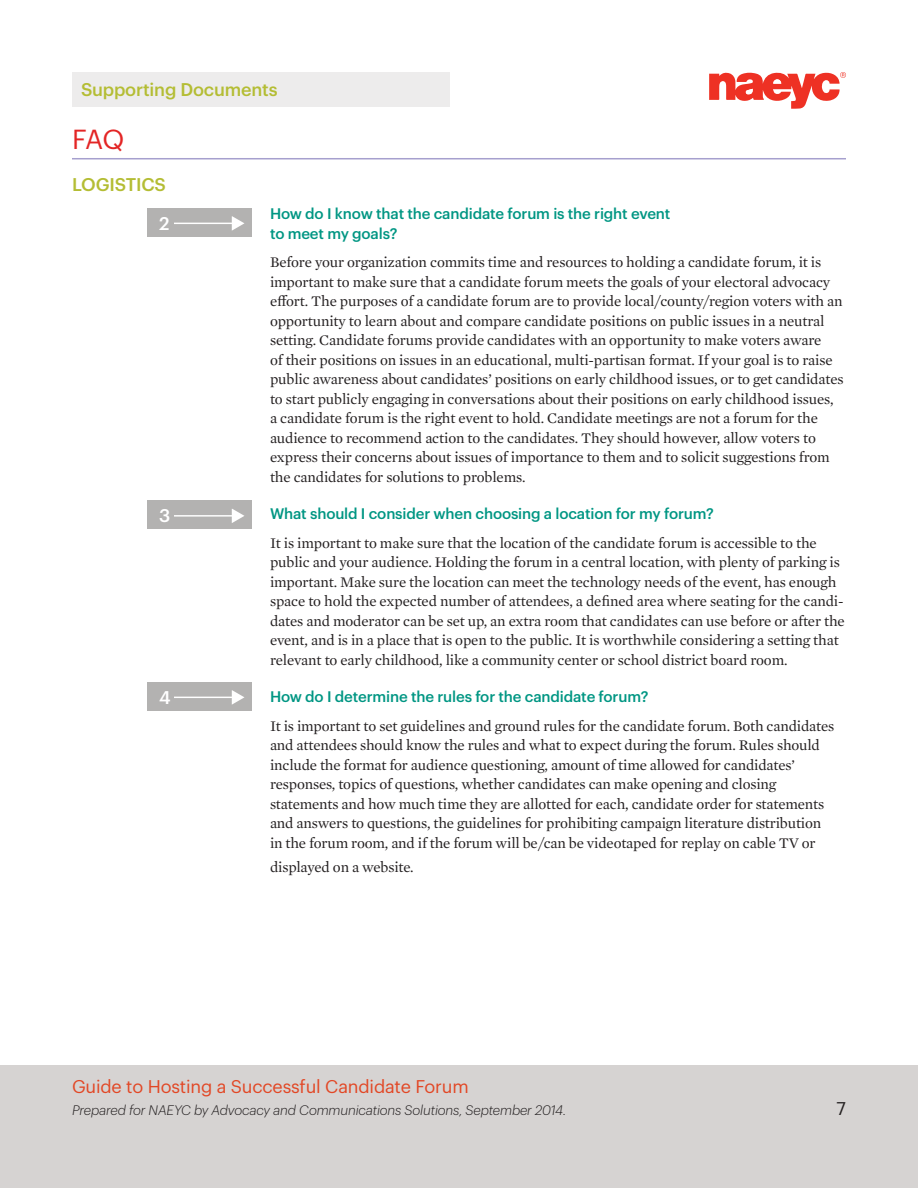
<style>
.page{position:relative;width:918px;height:1188px;background:#fff}
.page>*{position:absolute;margin:0;border:0;box-sizing:border-box;transform-origin:0 0}
.heading2{font:27px "Graphik";color:#e32525}
.t1{font:18px "Graphik";letter-spacing:-.01em;color:#e24725}
.subhead2a{font:500 18px "Graphik";letter-spacing:-.01em;color:#b4bd34}
.steps{font:500 18px "Graphik";color:#fff}
.t2{font:18px "Graphik";color:#231f20}
.text{font:15px/19.5px "Mercury Text G1";letter-spacing:-.01em;color:#231f20}
.text2_graphik_indent{font:500 15px/19.5px "Graphik";letter-spacing:-.01em;color:#009683}
.t3{font:italic 300 13.5px "Graphik";letter-spacing:-.01em;color:#231f20}
</style>
<div class="page">
<div style="left:0;top:1065px;width:918px;height:123px;background:#d6d3d2"></div>
<svg style="left:709px;top:72px;width:137px;height:37px"></svg>
<div style="left:72px;top:72px;width:378px;height:34px;background:#edecec"></div>
<hr style="left:72px;top:158px;width:774px;height:1px;background:#a6a0ce">
<div style="left:148px;top:208px;width:104px;height:29px;background:#b3b2b1"></div>
<hr style="left:175px;top:223px;width:59px;height:1px;background:#fff">
<svg style="left:232px;top:216px;width:13px;height:15px"></svg>
<div style="left:148px;top:500px;width:104px;height:29px;background:#b3b2b1"></div>
<hr style="left:175px;top:515px;width:59px;height:2px;background:#fff">
<svg style="left:232px;top:509px;width:12px;height:14px"></svg>
<div style="left:148px;top:682px;width:104px;height:29px;background:#b3b2b1"></div>
<hr style="left:175px;top:697px;width:59px;height:1px;background:#fff">
<svg style="left:232px;top:690px;width:13px;height:15px"></svg>
<p class="subhead2a" style="left:81px;top:76px;width:198px">Supporting Documents</p>
<p class="heading2" style="left:72px;top:119px;width:54px">FAQ</p>
<p class="subhead2a" style="left:72px;top:171px;width:96px">LOGISTICS</p>
<p class="steps" style="left:159px;top:209px;width:12px">2</p>
<p class="steps" style="left:159px;top:502px;width:13px">3</p>
<p class="steps" style="left:159px;top:683px;width:13px">4</p>
<p class="text2_graphik_indent" style="left:270px;top:203px;width:402px">How do I know that the candidate forum is the right event to meet my goals?</p>
<p class="text" style="left:270px;top:252px;width:575px">Before your organization commits time and resources to holding a candidate forum, it is important to make sure that a candidate forum meets the goals of your electoral advocacy effort. The purposes of a candidate forum are to provide local/county/region voters with an opportunity to learn about and compare candidate positions on public issues in a neutral setting. Candidate forums provide candidates with an opportunity to make voters aware<br>of their positions on issues in an educational, multi-partisan format. If your goal is to raise public awareness about candidates’ positions on early childhood issues, or to get candidates to start publicly engaging in conversations about their positions on early childhood issues, a candidate forum is the right event to hold. Candidate meetings are not a forum for the audience to recommend action to the candidates. They should however, allow voters to express their concerns about issues of importance to them and to solicit suggestions from the candidates for solutions to problems.</p>
<p class="text2_graphik_indent" style="left:270px;top:503px;width:445px">What should I consider when choosing a location for my forum?</p>
<p class="text" style="left:270px;top:532px;width:576px">It is important to make sure that the location of the candidate forum is accessible to the public and your audience. Holding the forum in a central location, with plenty of parking is important. Make sure the location can meet the technology needs of the event, has enough space to hold the expected number of attendees, a defined area where seating for the candi&shy;dates and moderator can be set up, an extra room that candidates can use before or after the event, and is in a place that is open to the public. It is worthwhile considering a setting that relevant to early childhood, like a community center or school district board room.</p>
<p class="text2_graphik_indent" style="left:270px;top:686px;width:380px">How do I determine the rules for the candidate forum?</p>
<p class="text" style="left:270px;top:715px;width:566px">It is important to set guidelines and ground rules for the candidate forum. Both candidates and attendees should know the rules and what to expect during the forum. Rules should include the format for audience questioning, amount of time allowed for candidates’ responses, topics of questions, whether candidates can make opening and closing statements and how much time they are allotted for each, candidate order for statements and answers to questions, the guidelines for prohibiting campaign literature distribution in the forum room, and if the forum will be/can be videotaped for replay on cable TV or</p>
<p class="text" style="left:270px;top:856px;width:145px">displayed on a website.</p>
<p class="t1" style="left:72px;top:1073px;width:398px">Guide to Hosting a Successful Candidate Forum</p>
<p class="t3" style="left:72px;top:1101px;width:496px">Prepared for NAEYC by Advocacy and Communications Solutions, September 2014.</p>
<p class="t2" style="left:837px;top:1094px;width:11px">7</p>
</div>
